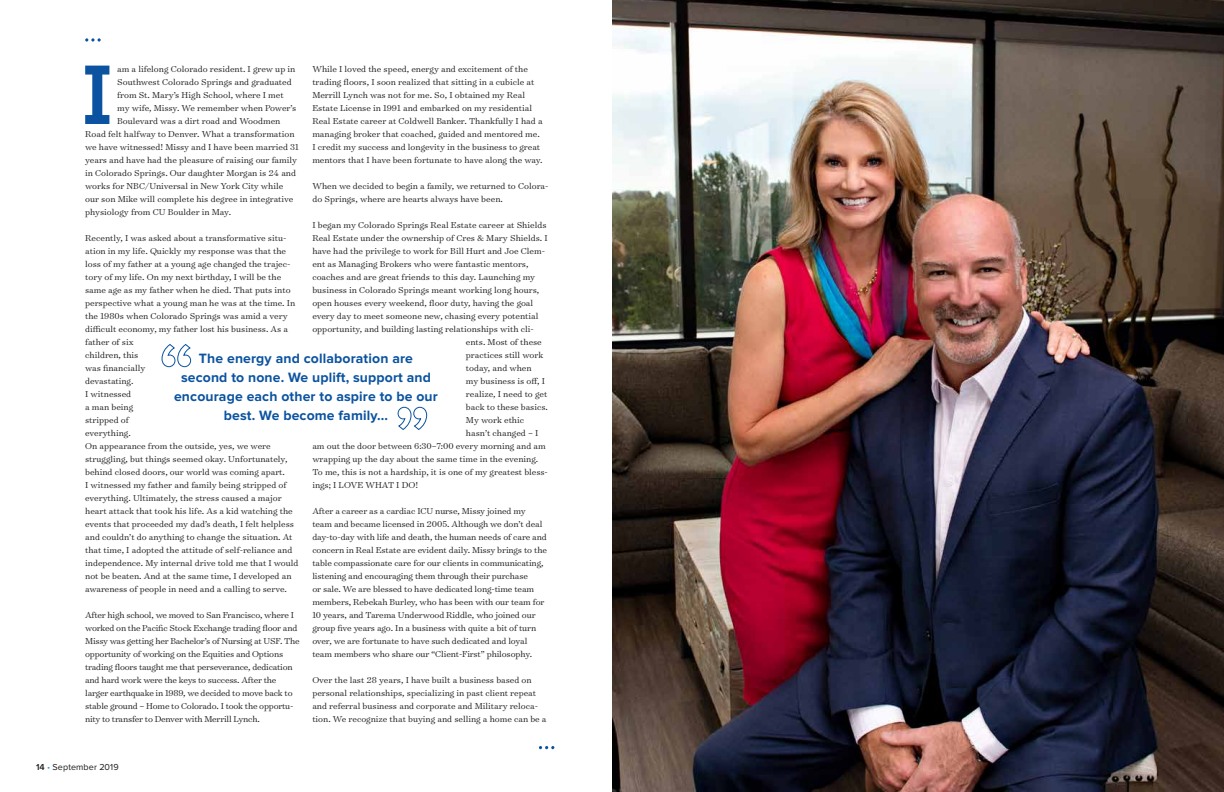
<style>
.page{position:relative;width:1224px;height:792px;background:#fff}
.page>*{position:absolute;margin:0;border:0;box-sizing:border-box;transform-origin:0 0}
.t1{font:700 88.8px "Archer Pro";color:#0b53a0}
.t2{font:700 14px/19.3px "Proxima Nova";letter-spacing:.01em;color:#0b53a0;text-align:center}
.t3{font:300 9.8px/13px "Surveyor Text";color:#1c1b1a}
.t4{font:300 9.8px/13px "Surveyor Text";letter-spacing:-.02em;color:#1c1b1a}
.t5{font:9px "Proxima Nova";letter-spacing:.01em;color:#1c1b1a}
.s1{font-weight:600}
.s2{color:#2ea5dc}
</style>
<div class="page">
<img style="left:612px;top:0;width:612px;height:792px">
<svg style="left:539px;top:746px;width:15px;height:3px"></svg>
<svg style="left:85px;top:38px;width:16px;height:4px"></svg>
<svg style="left:161px;top:344px;width:31px;height:24px"></svg>
<svg style="left:397px;top:406px;width:31px;height:24px"></svg>
<h1 class="t1" style="left:82px;top:24px;width:32px">I</h1>
<p class="t3" style="left:117px;top:62px;width:180px">am a lifelong Colorado resident. I grew up in</p>
<p class="t3" style="left:312px;top:62px;width:232px">While I loved the speed, energy and excitement of the trading floors, I soon realized that sitting in a cubicle at Merrill Lynch was not for me. So, I obtained my Real Estate License in 1991 and embarked on my residential Real Estate career at Coldwell Banker. Thankfully I had a managing broker that coached, guided and mentored me.<br>I credit my success and longevity in the business to great mentors that I have been fortunate to have along the way.</p>
<p class="t3" style="left:312px;top:179px;width:238px">When we decided to begin a family, we returned to Colora&shy;do Springs, where are hearts always have been.</p>
<p class="t3" style="left:312px;top:218px;width:236px">I began my Colorado Springs Real Estate career at Shields</p>
<p class="t3" style="left:312px;top:231px;width:237px">Real Estate under the ownership of Cres &amp; Mary Shields. I</p>
<p class="t3" style="left:312px;top:244px;width:234px">have had the privilege to work for Bill Hurt and Joe Clem-</p>
<p class="t3" style="left:312px;top:257px;width:218px">ent as Managing Brokers who were fantastic mentors,</p>
<p class="t3" style="left:312px;top:270px;width:224px">coaches and are great friends to this day. Launching my</p>
<p class="t3" style="left:312px;top:283px;width:228px">business in Colorado Springs meant working long hours,</p>
<p class="t3" style="left:312px;top:296px;width:222px">open houses every weekend, floor duty, having the goal</p>
<p class="t3" style="left:312px;top:309px;width:228px">every day to meet someone new, chasing every potential</p>
<p class="t3" style="left:312px;top:322px;width:223px">opportunity, and building lasting relationships with cli-</p>
<p class="t3" style="left:466px;top:335px;width:77px">ents. Most of these</p>
<p class="t3" style="left:466px;top:348px;width:79px">practices still work</p>
<p class="t3" style="left:466px;top:361px;width:67px">today, and when</p>
<p class="t3" style="left:466px;top:374px;width:81px">my business is off, I</p>
<p class="t3" style="left:466px;top:387px;width:83px">realize, I need to get</p>
<p class="t3" style="left:466px;top:400px;width:84px">back to these basics.</p>
<p class="t3" style="left:466px;top:413px;width:60px">My work ethic</p>
<p class="t3" style="left:466px;top:426px;width:74px">hasn’t changed – I</p>
<p class="t3" style="left:312px;top:439px;width:235px">am out the door between 6:30–7:00 every morning and am</p>
<p class="t3" style="left:312px;top:452px;width:227px">wrapping up the day about the same time in the evening.</p>
<p class="t3" style="left:312px;top:465px;width:237px">To me, this is not a hardship, it is one of my greatest bless-</p>
<p class="t3" style="left:312px;top:478px;width:107px">ings; I LOVE WHAT I DO!</p>
<p class="t3" style="left:312px;top:504px;width:236px">After a career as a cardiac ICU nurse, Missy joined my team and became licensed in 2005. Although we don’t deal day-to-day with life and death, the human needs of care and concern in Real Estate are evident daily. Missy brings to the table compassionate care for our clients in communicating, listening and encouraging them through their purchase<br>or sale. We are blessed to have dedicated long-time team members, Rebekah Burley, who has been with our team for 10 years, and Tarema Underwood Riddle, who joined our group five years ago. In a business with quite a bit of turn over, we are fortunate to have such dedicated and loyal team members who share our “Client-First” philosophy.</p>
<p class="t3" style="left:312px;top:673px;width:236px">Over the last 28 years, I have built a business based on personal relationships, specializing in past client repeat and referral business and corporate and Military reloca&shy;tion. We recognize that buying and selling a home can be a</p>
<p class="t3" style="left:117px;top:75px;width:176px">Southwest Colorado Springs and graduated</p>
<p class="t3" style="left:117px;top:88px;width:168px">from St. Mary’s High School, where I met</p>
<p class="t3" style="left:117px;top:101px;width:181px">my wife, Missy. We remember when Power’s</p>
<p class="t3" style="left:117px;top:114px;width:165px">Boulevard was a dirt road and Woodmen</p>
<p class="t3" style="left:85px;top:127px;width:211px">Road felt halfway to Denver. What a transformation</p>
<p class="t3" style="left:85px;top:140px;width:215px">we have witnessed! Missy and I have been married 31</p>
<p class="t3" style="left:85px;top:153px;width:213px">years and have had the pleasure of raising our family</p>
<p class="t3" style="left:85px;top:166px;width:212px">in Colorado Springs. Our daughter Morgan is 24 and</p>
<p class="t3" style="left:85px;top:179px;width:200px">works for NBC/Universal in New York City while</p>
<p class="t3" style="left:85px;top:192px;width:210px">our son Mike will complete his degree in integrative</p>
<p class="t3" style="left:85px;top:205px;width:147px">physiology from CU Boulder in May.</p>
<p class="t3" style="left:85px;top:231px;width:215px">Recently, I was asked about a transformative situ&shy;ation in my life. Quickly my response was that the loss of my father at a young age changed the trajec&shy;tory of my life. On my next birthday, I will be the same age as my father when he died. That puts into perspective what a young man he was at the time. In the 1980s when Colorado Springs was amid a very difficult economy, my father lost his business. As a father of six<br>children, this<br>was financially<br>devastating.<br>I witnessed<br>a man being<br>stripped of<br>everything.<br>On appearance from the outside, yes, we were struggling, but things seemed okay. Unfortunately, behind closed doors, our world was coming apart.<br>I witnessed my father and family being stripped of everything. Ultimately, the stress caused a major heart attack that took his life. As a kid watching the events that proceeded my dad’s death, I felt helpless and couldn’t do anything to change the situation. At that time, I adopted the attitude of self-reliance and independence. My internal drive told me that I would not be beaten. And at the same time, I developed an awareness of people in need and a calling to serve.</p>
<p class="t4" style="left:85px;top:608px;width:216px">After high school, we moved to San Francisco, where I worked on the Pacific Stock Exchange trading floor and Missy was getting her Bachelor’s of Nursing at USF. The opportunity of working on the Equities and Options trading floors taught me that perseverance, dedication and hard work were the keys to success. After the larger earthquake in 1989, we decided to move back to stable ground – Home to Colorado. I took the opportu&shy;nity to transfer to Denver with Merrill Lynch.</p>
<h2 class="t2" style="left:174px;top:349px;width:265px">The energy and collaboration are second to none. We uplift, support and encourage each other to aspire to be our best. We become family...</h2>
<p class="t5" style="left:36px;top:762px;width:84px"><span class="s1">14</span> <span class="s2">•</span> September 2019</p>
</div>
